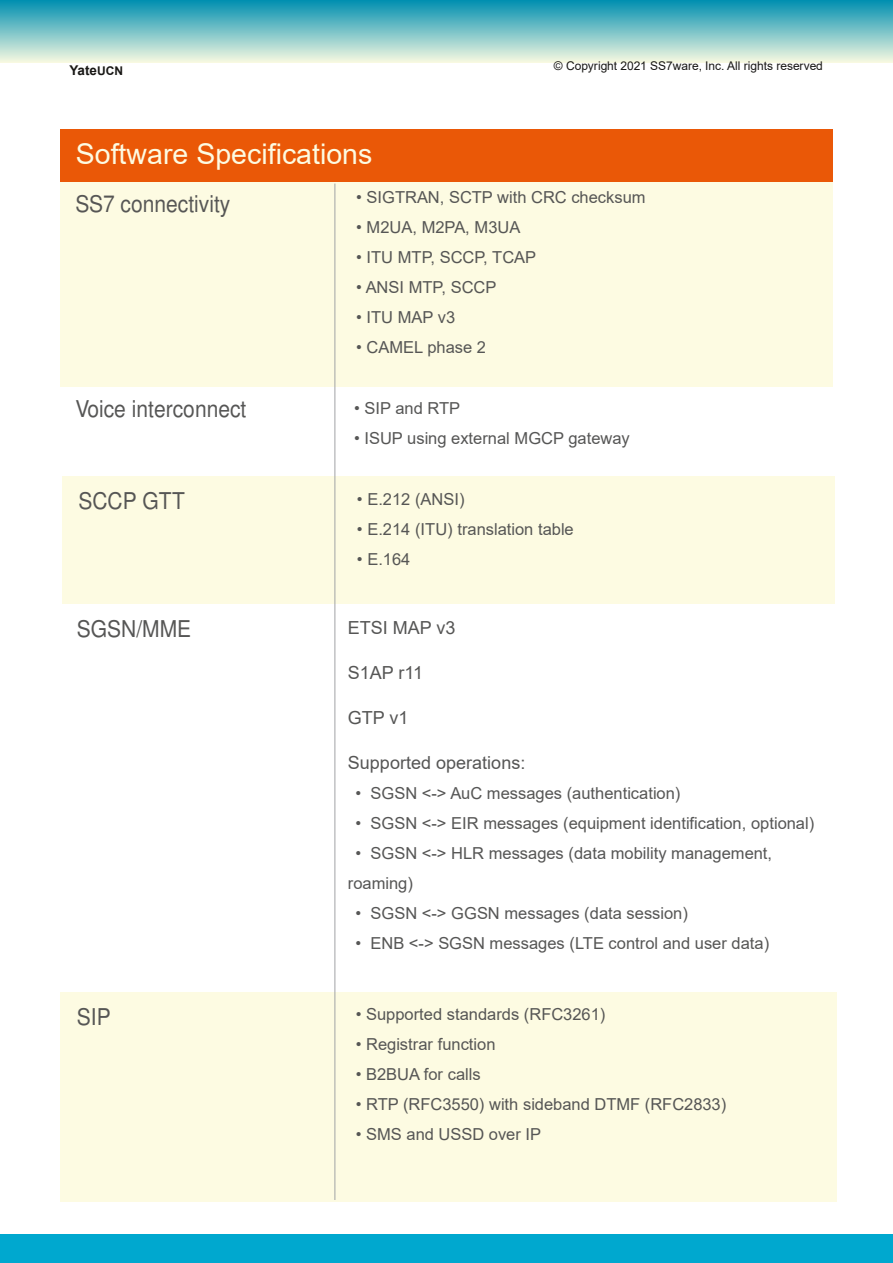
<style>
.page{position:relative;width:893px;height:1263px;background:#fff}
.page>*{position:absolute;margin:0;border:0;box-sizing:border-box;transform-origin:0 0}
.t1{font:28.5px "Arial";color:#fdfbe2}
.t2{font:23.1px "Tarablus";color:#565655;scale:.91 1}
.t3{font:18px "Arial";color:#565655}
.t4{font:16.5px/30px "Arial";color:#565655}
.t5{font:700 13.5px "Arial";color:#181715}
.t6{font:12px "Arial";letter-spacing:-.005em;color:#181715}
.s1{font-size:12px}
</style>
<div class="page">
<div style="left:60px;top:992px;width:777px;height:209px;background:#fdfbe2"></div>
<div style="left:62px;top:476px;width:772px;height:127px;background:#fdfbe2"></div>
<div style="left:60px;top:182px;width:773px;height:204px;background:#fdfbe2"></div>
<div style="left:60px;top:129px;width:773px;height:53px;background:#ea5807"></div>
<div style="left:1px;top:0;width:891px;height:63px;background:linear-gradient(to bottom,#008fb0,#f8f9e1)"></div>
<div style="left:0;top:1234px;width:893px;height:29px;background:#00a8cf"></div>
<hr style="left:335px;top:184px;width:1px;height:1016px;background:#a1a3a5">
<p class="t5" style="left:69px;top:62px;width:55px">Yate<span class="s1">UCN</span></p>
<p class="t6" style="left:554px;top:59px;width:271px">© Copyright 2021 SS7ware, Inc. All rights reserved</p>
<h1 class="t1" style="left:76px;top:138px;width:298px">Software Specifications</h1>
<h2 class="t2" style="left:75px;top:184px;width:172px">SS7 connectivity</h2>
<p class="t4" style="left:356px;top:182px;width:291px">• SIGTRAN, SCTP with CRC checksum</p>
<p class="t4" style="left:356px;top:212px;width:166px">• M2UA, M2PA, M3UA</p>
<p class="t4" style="left:356px;top:242px;width:182px">• ITU MTP, SCCP, TCAP</p>
<p class="t4" style="left:356px;top:272px;width:142px">• ANSI MTP, SCCP</p>
<p class="t4" style="left:356px;top:302px;width:101px">• ITU MAP v3</p>
<p class="t4" style="left:356px;top:332px;width:131px">• CAMEL phase 2</p>
<h2 class="t2" style="left:75px;top:389px;width:189px">Voice interconnect</h2>
<p class="t4" style="left:354px;top:393px;width:108px">• SIP and RTP</p>
<p class="t4" style="left:354px;top:423px;width:277px">• ISUP using external MGCP gateway</p>
<h2 class="t2" style="left:78px;top:481px;width:118px">SCCP GTT</h2>
<p class="t4" style="left:357px;top:484px;width:109px">• E.212 (ANSI)</p>
<p class="t4" style="left:357px;top:514px;width:218px">• E.214 (ITU) translation table</p>
<p class="t4" style="left:357px;top:544px;width:55px">• E.164</p>
<h2 class="t2" style="left:77px;top:608px;width:127px">SGSN/MME</h2>
<p class="t3" style="left:348px;top:618px;width:109px">ETSI MAP v3</p>
<p class="t3" style="left:348px;top:663px;width:77px">S1AP r11</p>
<p class="t3" style="left:348px;top:708px;width:62px">GTP v1</p>
<p class="t3" style="left:348px;top:753px;width:179px">Supported operations:</p>
<p class="t4" style="left:355px;top:778px;width:326px">• SGSN &lt;-&gt; AuC messages (authentication)</p>
<p class="t4" style="left:355px;top:808px;width:460px">• SGSN &lt;-&gt; EIR messages (equipment identification, optional)</p>
<p class="t4" style="left:348px;top:838px;width:426px;text-indent:8px">• SGSN &lt;-&gt; HLR messages (data mobility management, roaming)</p>
<p class="t4" style="left:355px;top:898px;width:334px">• SGSN &lt;-&gt; GGSN messages (data session)</p>
<p class="t4" style="left:355px;top:928px;width:415px">• ENB &lt;-&gt; SGSN messages (LTE control and user data)</p>
<h2 class="t2" style="left:77px;top:997px;width:39px">SIP</h2>
<p class="t4" style="left:356px;top:999px;width:251px">• Supported standards (RFC3261)</p>
<p class="t4" style="left:356px;top:1029px;width:141px">• Registrar function</p>
<p class="t4" style="left:356px;top:1059px;width:126px">• B2BUA for calls</p>
<p class="t4" style="left:356px;top:1089px;width:372px">• RTP (RFC3550) with sideband DTMF (RFC2833)</p>
<p class="t4" style="left:356px;top:1119px;width:187px">• SMS and USSD over IP</p>
</div>
